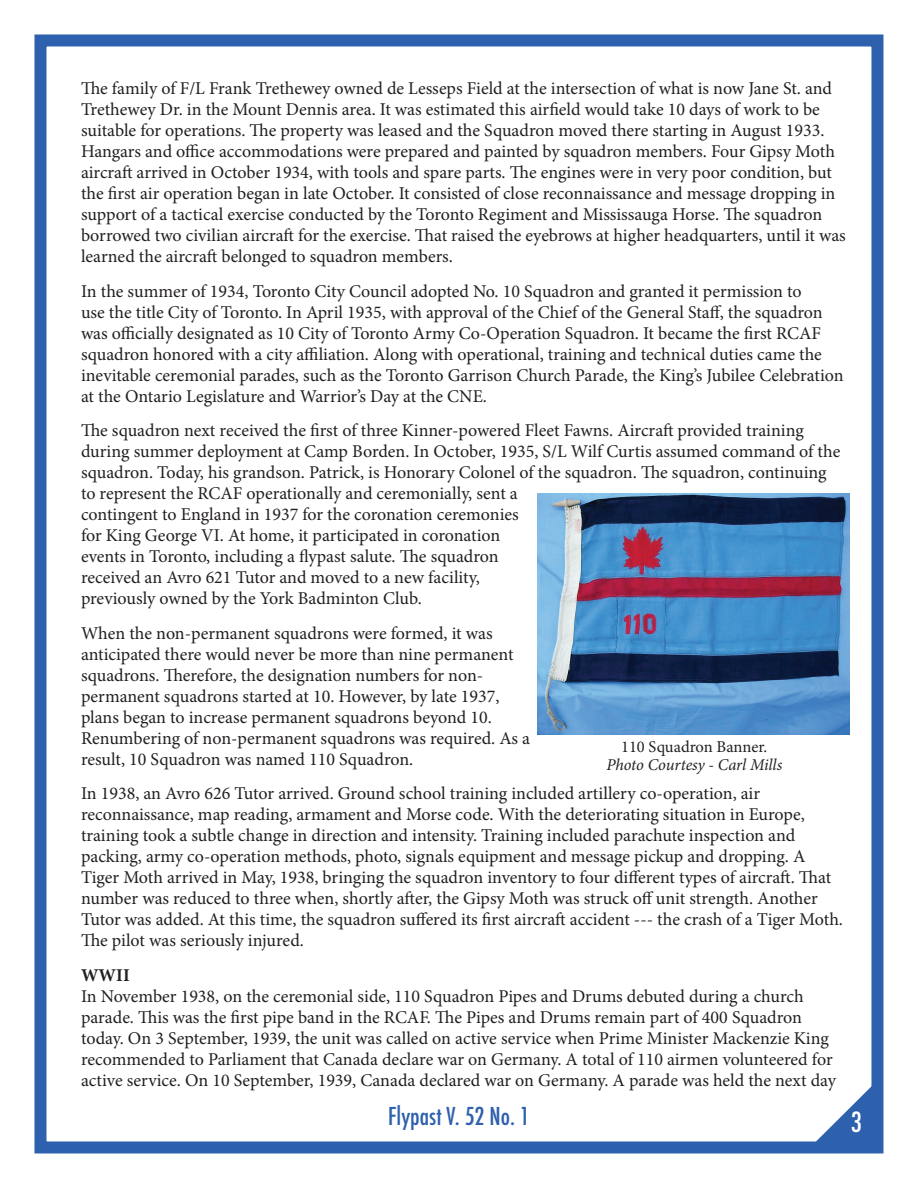
<style>
.page{position:relative;width:918px;height:1188px;background:#fff}
.page>*{position:absolute;margin:0;border:0;box-sizing:border-box;transform-origin:0 0}
.t1{font:500 condensed 27px "Futura";color:#fff}
.t2{font:500 condensed 24px "Futura";color:#2d60ad}
.t3{font:18px/21px "Minion Pro";color:#231f20}
.t4{font:700 18px "Minion Pro";color:#231f20}
.t5{font:italic 16.5px "Minion Pro";letter-spacing:-.01em;color:#231f20}
.t6{font:16.5px "Minion Pro";color:#231f20}
</style>
<div class="page">
<div style="left:34px;top:34px;width:849px;height:1119px;border:12px solid #2d60ad"></div>
<svg style="left:810px;top:1076px;width:72px;height:72px"></svg>
<img style="left:538px;top:494px;width:311px;height:241px">
<p class="t3" style="left:81px;top:78px;width:766px">The family of F/L Frank Trethewey owned de Lesseps Field at the intersection of what is now Jane St. and Trethewey Dr. in the Mount Dennis area. It was estimated this airfield would take 10 days of work to be suitable for operations. The property was leased and the Squadron moved there starting in August 1933.<br>Hangars and office accommodations were prepared and painted by squadron members. Four Gipsy Moth aircraft arrived in October 1934, with tools and spare parts. The engines were in very poor condition, but the first air operation began in late October. It consisted of close reconnaissance and message dropping in support of a tactical exercise conducted by the Toronto Regiment and Mississauga Horse. The squadron borrowed two civilian aircraft for the exercise. That raised the eyebrows at higher headquarters, until it was learned the aircraft belonged to squadron members.</p>
<p class="t3" style="left:81px;top:280px;width:764px">In the summer of 1934, Toronto City Council adopted No. 10 Squadron and granted it permission to<br>use the title City of Toronto. In April 1935, with approval of the Chief of the General Staff, the squadron was officially designated as 10 City of Toronto Army Co-Operation Squadron. It became the first RCAF squadron honored with a city affiliation. Along with operational, training and technical duties came the inevitable ceremonial parades, such as the Toronto Garrison Church Parade, the King’s Jubilee Celebration at the Ontario Legislature and Warrior’s Day at the CNE.</p>
<p class="t3" style="left:81px;top:420px;width:761px">The squadron next received the first of three Kinner-powered Fleet Fawns. Aircraft provided training during summer deployment at Camp Borden. In October, 1935, S/L Wilf Curtis assumed command of the squadron. Today, his grandson. Patrick, is Honorary Colonel of the squadron. The squadron, continuing to represent the RCAF operationally and ceremonially, sent a<br>contingent to England in 1937 for the coronation ceremonies<br>for King George VI. At home, it participated in coronation<br>events in Toronto, including a flypast salute. The squadron<br>received an Avro 621 Tutor and moved to a new facility,<br>previously owned by the York Badminton Club.</p>
<p class="t3" style="left:81px;top:623px;width:451px">When the non-permanent squadrons were formed, it was anticipated there would never be more than nine permanent squadrons. Therefore, the designation numbers for non&shy;permanent squadrons started at 10. However, by late 1937, plans began to increase permanent squadrons beyond 10.<br>Renumbering of non-permanent squadrons was required. As a result, 10 Squadron was named 110 Squadron.</p>
<p class="t3" style="left:81px;top:783px;width:764px">In 1938, an Avro 626 Tutor arrived. Ground school training included artillery co-operation, air reconnaissance, map reading, armament and Morse code. With the deteriorating situation in Europe, training took a subtle change in direction and intensity. Training included parachute inspection and packing, army co-operation methods, photo, signals equipment and message pickup and dropping. A Tiger Moth arrived in May, 1938, bringing the squadron inventory to four different types of aircraft. That number was reduced to three when, shortly after, the Gipsy Moth was struck off unit strength. Another Tutor was added. At this time, the squadron suffered its first aircraft accident --- the crash of a Tiger Moth.<br>The pilot was seriously injured.</p>
<p class="t4" style="left:81px;top:962px;width:50px">WWII</p>
<p class="t3" style="left:81px;top:986px;width:757px">In November 1938, on the ceremonial side, 110 Squadron Pipes and Drums debuted during a church parade. This was the first pipe band in the RCAF. The Pipes and Drums remain part of 400 Squadron today. On 3 September, 1939, the unit was called on active service when Prime Minister Mackenzie King recommended to Parliament that Canada declare war on Germany. A total of 110 airmen volunteered for active service. On 10 September, 1939, Canada declared war on Germany. A parade was held the next day</p>
<p class="t6" style="left:621px;top:736px;width:148px">110 Squadron Banner.</p>
<p class="t5" style="left:606px;top:754px;width:177px">Photo Courtesy - Carl Mills</p>
<h2 class="t2" style="left:388px;top:1101px;width:143px">Flypast V. 52 No. 1</h2>
<h1 class="t1" style="left:851px;top:1105px;width:13px">3</h1>
</div>
